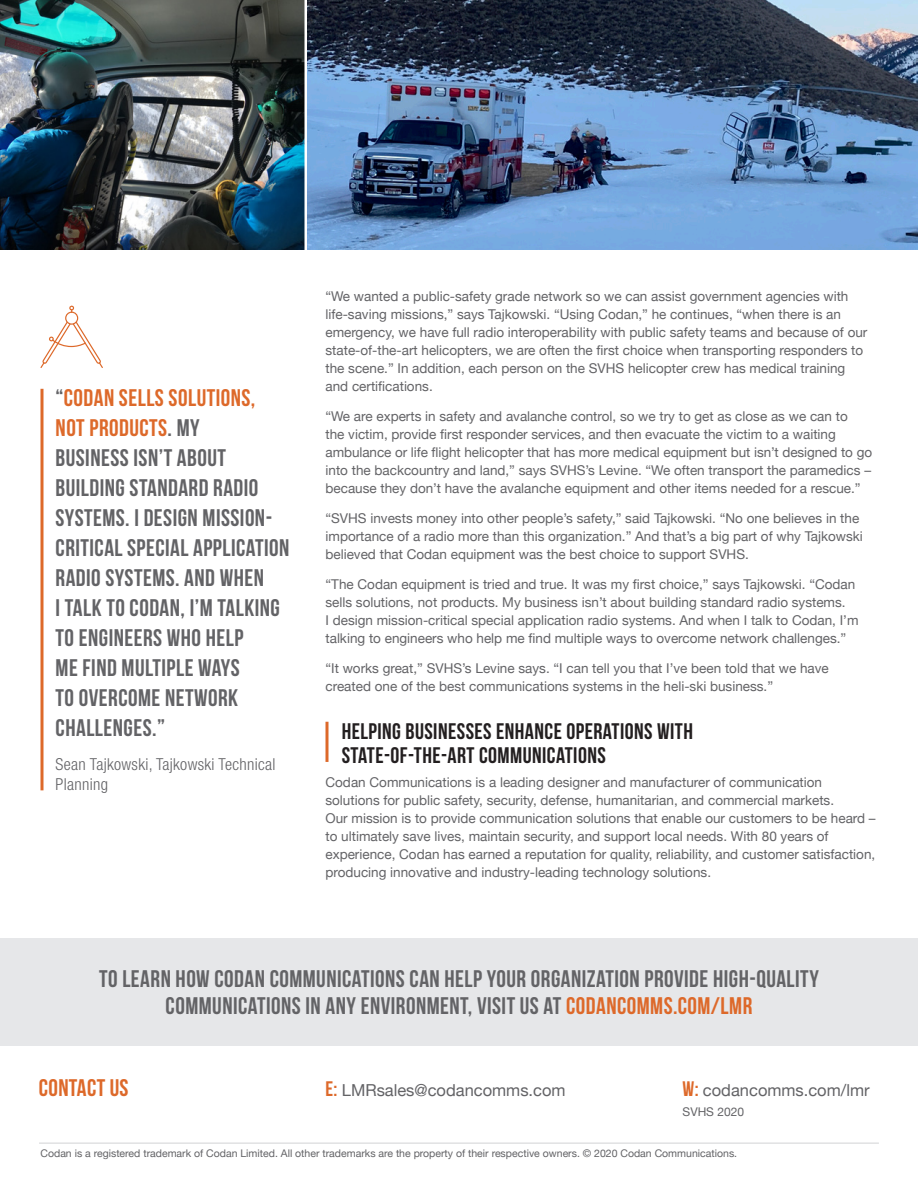
<style>
.page{position:relative;width:918px;height:1188px;background:#fff}
.page>*{position:absolute;margin:0;border:0;box-sizing:border-box;transform-origin:0 0}
.t1{font:700 24px/30px "Bebas Neue";letter-spacing:.02em;color:#636366}
.t2{font:700 24px "Bebas Neue";letter-spacing:.015em;color:#dd692a}
.t3{font:700 22.5px "Bebas Neue";letter-spacing:.02em;color:#231f20}
.t4{font:16.5px "Helvetica Neue";color:#636366}
.t5{font:300 condensed 16.5px/19.5px "Helvetica Neue LT Std";letter-spacing:.02em;color:#636366}
.t6{font:13.5px/18px "Helvetica Neue";color:#636366}
.t7{font:12px "Helvetica Neue";color:#636366}
.t8{font:10.5px "Helvetica Neue";color:#636366}
.s1{color:#dd692a}
.s2{font-family:"Bebas Neue";font-weight:700;font-size:21px;color:#dd692a}
</style>
<div class="page">
<svg style="left:40px;top:389px;width:4px;height:401px;background:#e58e5f"></svg>
<hr style="left:326px;top:722px;width:2px;height:40px;background:#dd692a">
<img style="left:0;top:0;width:918px;height:249px">
<svg style="left:304px;top:0;width:4px;height:250px"></svg>
<svg style="left:40px;top:305px;width:63px;height:63px"></svg>
<div style="left:0;top:938px;width:918px;height:108px;background:#e6e7e9"></div>
<hr style="left:39px;top:1143px;width:840px;height:1px;background:#d1d2d4">
<p class="t1" style="left:56px;top:382px;width:235px">“<span class="s1">CODAN SELLS SOLUTIONS,<br>NOT PRODUCTS</span>. MY<br>BUSINESS ISN’T ABOUT<br>BUILDING STANDARD RADIO<br>SYSTEMS. I DESIGN MISSION-<br>CRITICAL SPECIAL APPLICATION<br>RADIO SYSTEMS. AND WHEN<br>I TALK TO CODAN, I’M TALKING<br>TO ENGINEERS WHO HELP<br>ME FIND MULTIPLE WAYS<br>TO OVERCOME NETWORK<br>CHALLENGES.”</p>
<p class="t5" style="left:56px;top:755px;width:221px">Sean Tajkowski, Tajkowski Technical<br>Planning</p>
<p class="t6" style="left:326px;top:288px;width:543px">“We wanted a public-safety grade network so we can assist government agencies with life-saving missions,” says Tajkowski. “Using Codan,” he continues, “when there is an emergency, we have full radio interoperability with public safety teams and because of our state-of-the-art helicopters, we are often the first choice when transporting responders to the scene.” In addition, each person on the SVHS helicopter crew has medical training and certifications.</p>
<p class="t6" style="left:326px;top:408px;width:548px">“We are experts in safety and avalanche control, so we try to get as close as we can to<br>the victim, provide first responder services, and then evacuate the victim to a waiting ambulance or life flight helicopter that has more medical equipment but isn’t designed to go into the backcountry and land,” says SVHS’s Levine. “We often transport the paramedics – because they don’t have the avalanche equipment and other items needed for a rescue.”</p>
<p class="t6" style="left:326px;top:510px;width:539px">“SVHS invests money into other people’s safety,” said Tajkowski. “No one believes in the importance of a radio more than this organization.” And that’s a big part of why Tajkowski believed that Codan equipment was the best choice to support SVHS.</p>
<p class="t6" style="left:326px;top:576px;width:535px">“The Codan equipment is tried and true. It was my first choice,” says Tajkowski. “Codan sells solutions, not products. My business isn’t about building standard radio systems.<br>I design mission-critical special application radio systems. And when I talk to Codan, I’m talking to engineers who help me find multiple ways to overcome network challenges.”</p>
<p class="t6" style="left:326px;top:660px;width:505px">“It works great,” SVHS’s Levine says. “I can tell you that I’ve been told that we have created one of the best communications systems in the heli-ski business.”</p>
<p class="t3" style="left:342px;top:719px;width:353px">HELPING BUSINESSES ENHANCE OPERATIONS WITH</p>
<p class="t3" style="left:342px;top:743px;width:266px">STATE-OF-THE-ART COMMUNICATIONS</p>
<p class="t6" style="left:326px;top:774px;width:552px">Codan Communications is a leading designer and manufacturer of communication solutions for public safety, security, defense, humanitarian, and commercial markets.<br>Our mission is to provide communication solutions that enable our customers to be heard – to ultimately save lives, maintain security, and support local needs. With 80 years of experience, Codan has earned a reputation for quality, reliability, and customer satisfaction, producing innovative and industry-leading technology solutions.</p>
<p class="t1" style="left:99px;top:965px;width:721px;line-height:27px;text-align:center">TO LEARN HOW CODAN COMMUNICATIONS CAN HELP YOUR ORGANIZATION PROVIDE HIGH-QUALITY<br>COMMUNICATIONS IN ANY ENVIRONMENT, VISIT US AT <span class="s1">CODANCOMMS.COM/LMR</span></p>
<p class="t2" style="left:39px;top:1075px;width:91px">CONTACT US</p>
<p class="t4" style="left:326px;top:1079px;width:242px"><span class="s2">E:</span> LMRsales@codancomms.com</p>
<p class="t4" style="left:683px;top:1079px;width:189px"><span class="s2">W:</span> codancomms.com/lmr</p>
<p class="t7" style="left:683px;top:1103px;width:63px">SVHS 2020</p>
<p class="t8" style="left:40px;top:1146px;width:698px">Codan is a registered trademark of Codan Limited. All other trademarks are the property of their respective owners. © 2020 Codan Communications.</p>
</div>
